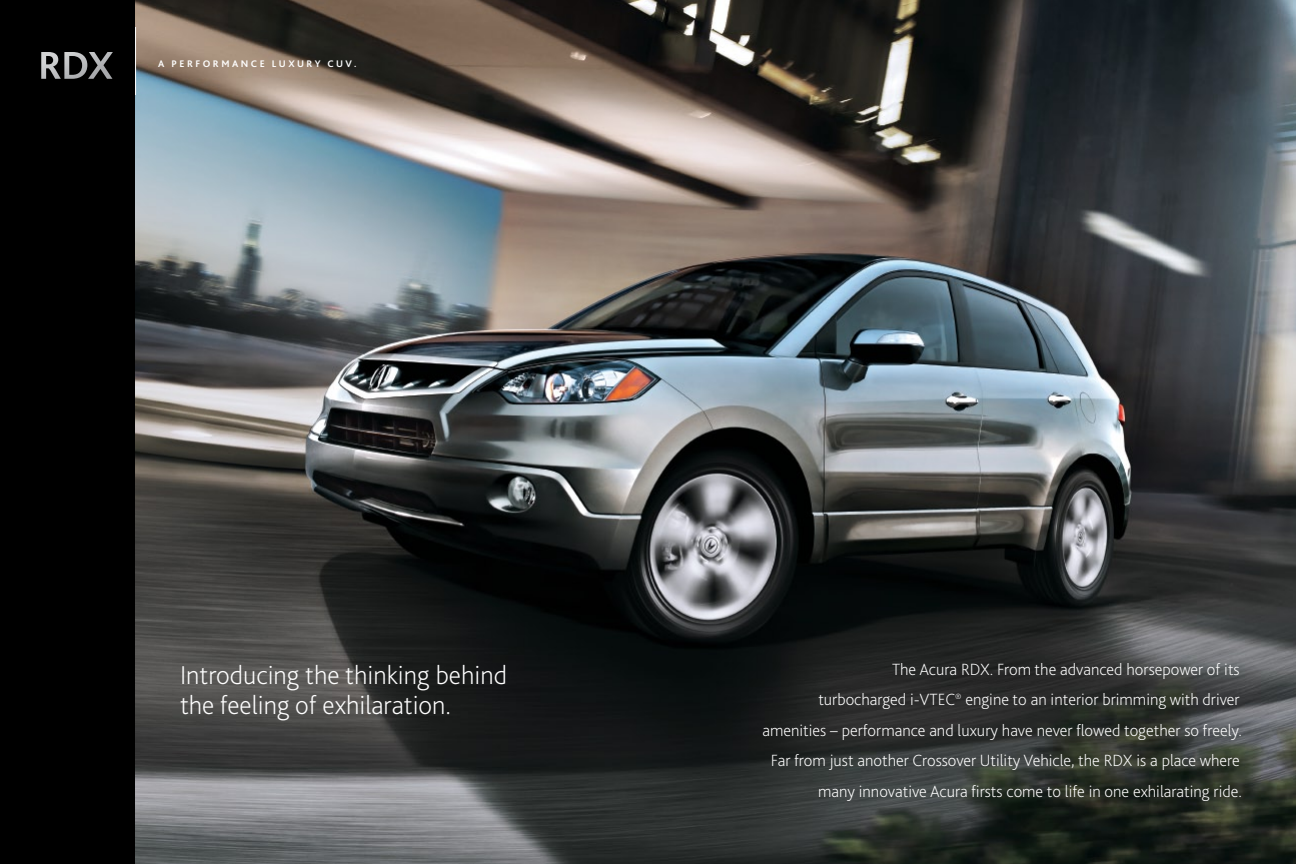
<style>
.page{position:relative;width:1296px;height:864px;background:#fff}
.page>*{position:absolute;margin:0;border:0;box-sizing:border-box;transform-origin:0 0}
.t1{font:200 27px/30px "Bliss 2";color:#fff}
.t2{font:200 17px/30.5px "Bliss 2";color:#fff;text-align:right}
.t3{font:700 10px "Bliss 2";letter-spacing:.25em;color:#fff}
</style>
<div class="page">
<img style="left:135px;top:0;width:1161px;height:864px">
<div style="left:0;top:0;width:135px;height:864px;background:#000"></div>
<svg style="left:41px;top:52px;width:72px;height:27px"></svg>
<hr style="left:135px;top:27px;width:1px;height:68px;background:#fff">
<p class="t3" style="left:158px;top:58px;width:200px">A PERFORMANCE LUXURY CUV.</p>
<h1 class="t1" style="left:180px;top:659px;width:329px">Introducing the thinking behind the feeling of exhilaration.</h1>
<p class="t2" style="left:762px;top:654px;width:481px">The Acura RDX. From the advanced horsepower of its<br>turbocharged i-VTEC<sup>®</sup> engine to an interior brimming with driver amenities – performance and luxury have never flowed together so freely.<br>Far from just another Crossover Utility Vehicle, the RDX is a place where many innovative Acura firsts come to life in one exhilarating ride.</p>
</div>
